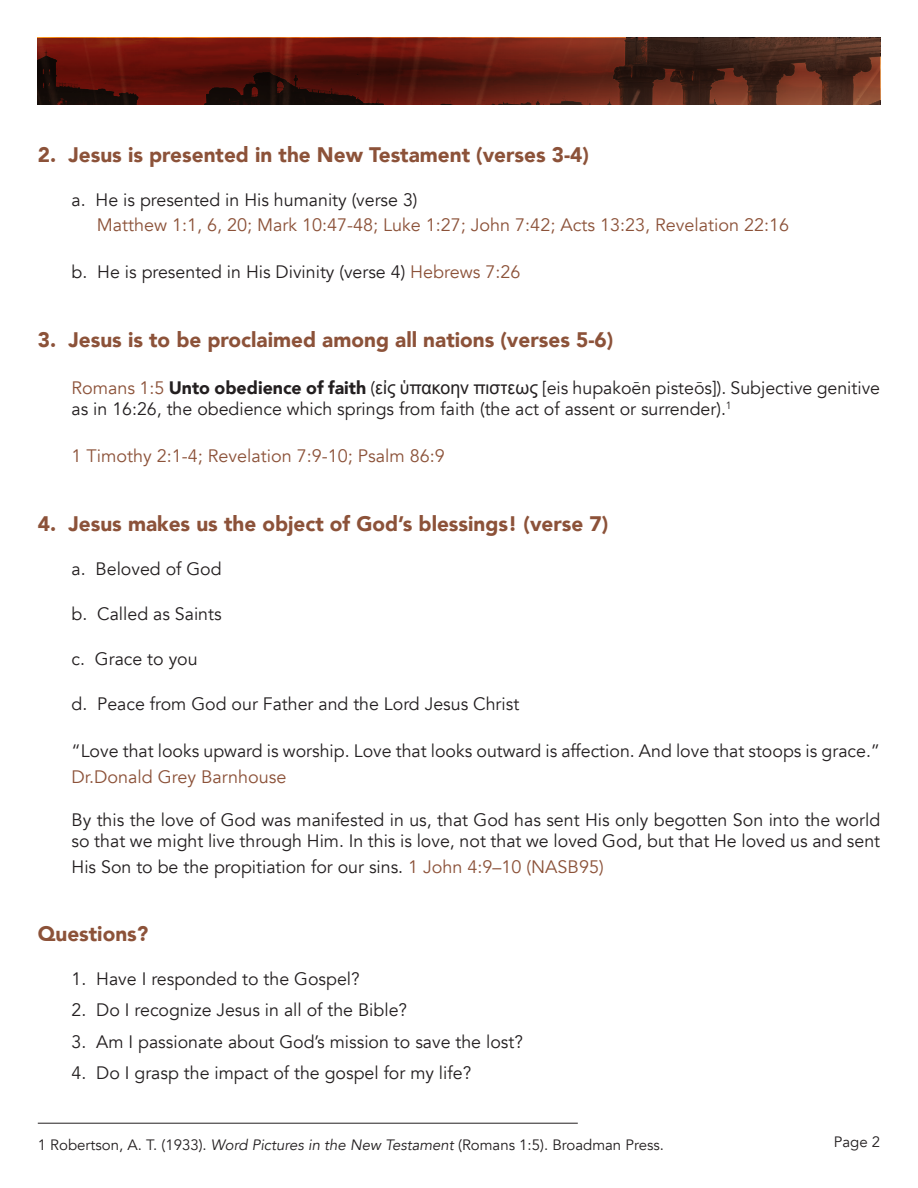
<style>
.page{position:relative;width:918px;height:1188px;background:#fff}
.page>*{position:absolute;margin:0;border:0;box-sizing:border-box;transform-origin:0 0}
.t1{font:900 21px "Avenir";color:#8c5239}
.t2{font:18px/21.6px "Avenir";color:#231f20}
.t3{font:18px "Avenir";color:#8c5239}
.t4{font:15px "Avenir";color:#231f20}
.s1{color:#8c5239}
.s2{font-weight:900}
.s3{font-family:"Arial"}
.s4{font-style:italic}
</style>
<div class="page">
<hr style="left:38px;top:1123px;width:540px;height:1px;background:#231f20">
<svg style="left:38px;top:38px;width:842px;height:67px;background:#551c12"></svg>
<p class="t1" style="left:38px;top:137px;width:553px">2. Jesus is presented in the New Testament (verses 3-4)</p>
<p class="t2" style="left:72px;top:189px;width:348px">a. He is presented in His humanity (verse 3)</p>
<p class="t3" style="left:97px;top:214px;width:694px">Matthew 1:1, 6, 20; Mark 10:47-48; Luke 1:27; John 7:42; Acts 13:23, Revelation 22:16</p>
<p class="t2" style="left:72px;top:262px;width:451px">b. He is presented in His Divinity (verse 4) <span class="s1">Hebrews 7:26</span></p>
<p class="t1" style="left:38px;top:321px;width:577px">3. Jesus is to be proclaimed among all nations (verses 5-6)</p>
<p class="t2" style="left:72px;top:377px;width:810px"><span class="s1">Romans 1:5</span> <span class="s2">Unto obedience of faith</span> (<span class="s3">εἰς ὑπακοην πιστεως</span> [eis hupakoēn pisteōs]). Subjective genitive as in 16:26, the obedience which springs from faith (the act of assent or surrender).<sup>1</sup></p>
<p class="t3" style="left:72px;top:446px;width:375px">1 Timothy 2:1-4; Revelation 7:9-10; Psalm 86:9</p>
<p class="t1" style="left:38px;top:506px;width:572px">4. Jesus makes us the object of God’s blessings! (verse 7)</p>
<p class="t2" style="left:72px;top:558px;width:152px">a. Beloved of God</p>
<p class="t2" style="left:72px;top:603px;width:152px">b. Called as Saints</p>
<p class="t2" style="left:72px;top:648px;width:128px">c. Grace to you</p>
<p class="t2" style="left:72px;top:693px;width:449px">d. Peace from God our Father and the Lord Jesus Christ</p>
<p class="t2" style="left:72px;top:738px;width:810px;line-height:25.5px">“Love that looks upward is worship. Love that looks outward is affection. And love that stoops is grace.”<br><span class="s1">Dr.Donald Grey Barnhouse</span></p>
<p class="t2" style="left:72px;top:809px;width:810px">By this the love of God was manifested in us, that God has sent His only begotten Son into the world so that we might live through Him. In this is love, not that we loved God, but that He loved us and sent</p>
<p class="t2" style="left:72px;top:856px;width:534px">His Son to be the propitiation for our sins. <span class="s1">1 John 4:9–10 (NASB95)</span></p>
<p class="t1" style="left:38px;top:916px;width:112px">Questions?</p>
<p class="t2" style="left:72px;top:968px;width:290px">1. Have I responded to the Gospel?</p>
<p class="t2" style="left:72px;top:1000px;width:337px">2. Do I recognize Jesus in all of the Bible?</p>
<p class="t2" style="left:72px;top:1031px;width:453px">3. Am I passionate about God’s mission to save the lost?</p>
<p class="t2" style="left:72px;top:1063px;width:401px">4. Do I grasp the impact of the gospel for my life?</p>
<p class="t4" style="left:38px;top:1136px;width:628px">1 Robertson, A. T. (1933). <span class="s4">Word Pictures in the New Testament</span> (Romans 1:5). Broadman Press.</p>
<p class="t4" style="left:834px;top:1133px;width:48px">Page 2</p>
</div>
